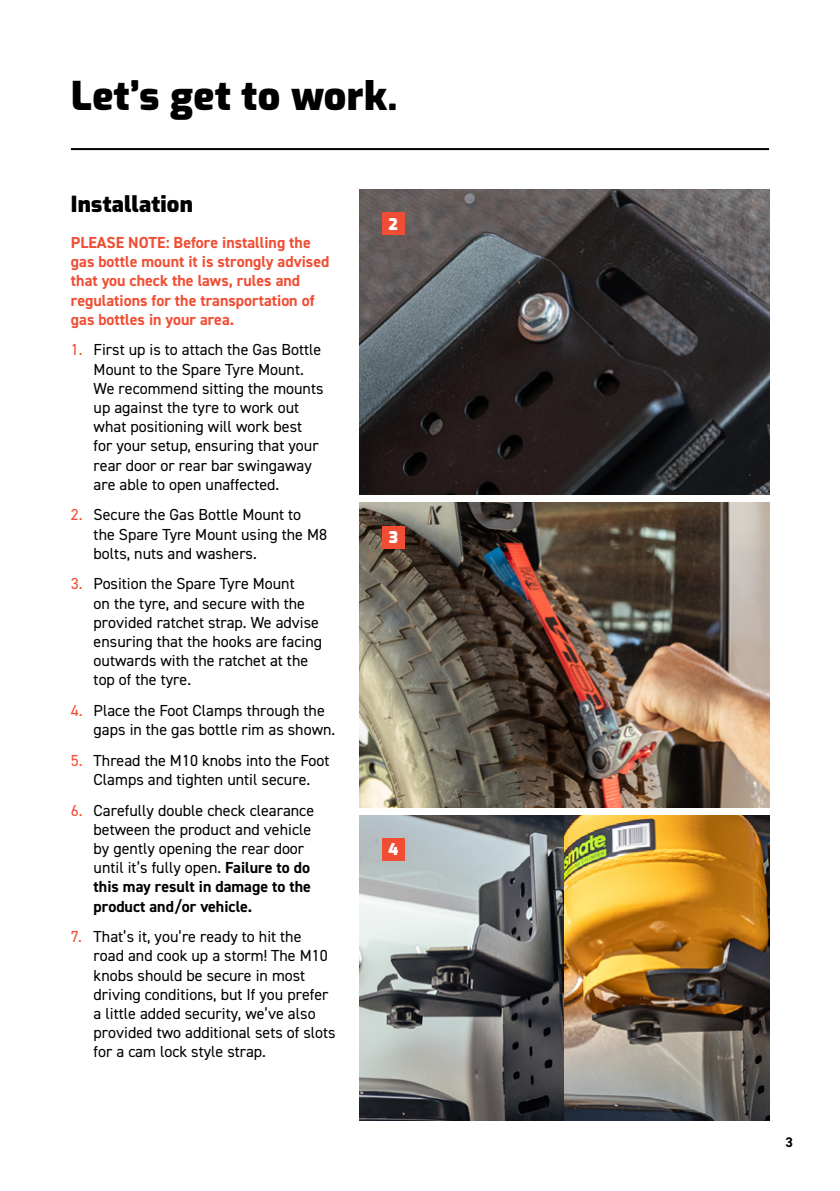
<style>
.page{position:relative;width:840px;height:1191px;background:#fff}
.page>*{position:absolute;margin:0;border:0;box-sizing:border-box;transform-origin:0 0}
.t1{font:900 39.2px "Exo";letter-spacing:.01em;color:#000}
.t2{font:900 22px "Exo";letter-spacing:.01em;color:#000}
.t3{font:16px/19.2px "DIN2014";color:#000}
.t4{font:700 16px/19.2px "DIN2014";color:#f04e34}
.t5{font:900 16px "Exo";color:#fff}
.t6{font:700 14px "DIN2014";color:#000}
.s1{color:#f04e34}
.s2{font-weight:700}
</style>
<div class="page">
<hr style="left:71px;top:148px;width:697px;height:2px;background:#000">
<img style="left:359px;top:815px;width:409px;height:305px">
<img style="left:359px;top:190px;width:409px;height:304px">
<img style="left:359px;top:503px;width:409px;height:304px">
<div style="left:382px;top:212px;width:22px;height:23px;background:#f04e34"></div>
<div style="left:382px;top:526px;width:22px;height:22px;background:#f04e34"></div>
<div style="left:382px;top:837px;width:22px;height:23px;background:#f04e34"></div>
<h1 class="t1" style="left:71px;top:68px;width:328px">Let’s get to work.</h1>
<h2 class="t2" style="left:71px;top:188px;width:123px">Installation</h2>
<p class="t4" style="left:71px;top:233px;width:260px">PLEASE NOTE: Before installing the gas bottle mount it is strongly advised that you check the laws, rules and regulations for the transportation of gas bottles in your area.</p>
<p class="t3" style="left:94px;top:340px;width:231px;text-indent:-23px"><span class="s1">1.</span> First up is to attach the Gas Bottle<br>Mount to the Spare Tyre Mount.<br>We recommend sitting the mounts up against the tyre to work out what positioning will work best for your setup, ensuring that your rear door or rear bar swingaway are able to open unaffected.</p>
<p class="t3" style="left:94px;top:505px;width:235px;text-indent:-23px"><span class="s1">2.</span> Secure the Gas Bottle Mount to<br>the Spare Tyre Mount using the M8 bolts, nuts and washers.</p>
<p class="t3" style="left:94px;top:574px;width:230px;text-indent:-23px"><span class="s1">3.</span> Position the Spare Tyre Mount<br>on the tyre, and secure with the provided ratchet strap. We advise ensuring that the hooks are facing outwards with the ratchet at the top of the tyre.</p>
<p class="t3" style="left:94px;top:700px;width:243px;text-indent:-23px"><span class="s1">4.</span> Place the Foot Clamps through the gaps in the gas bottle rim as shown.</p>
<p class="t3" style="left:71px;top:750px;width:260px;text-align:center"><span class="s1">5.</span> Thread the M10 knobs into the Foot<br>Clamps and tighten until secure.</p>
<p class="t3" style="left:94px;top:800px;width:222px;text-indent:-23px"><span class="s1">6.</span> Carefully double check clearance between the product and vehicle by gently opening the rear door until it’s fully open. <span class="s2">Failure to do this may result in damage to the product and/or vehicle.</span></p>
<p class="t3" style="left:94px;top:926px;width:243px;text-indent:-23px"><span class="s1">7.</span> That’s it, you’re ready to hit the road and cook up a storm! The M10 knobs should be secure in most driving conditions, but If you prefer a little added security, we’ve also provided two additional sets of slots for a cam lock style strap.</p>
<p class="t5" style="left:388px;top:212px;width:11px">2</p>
<p class="t5" style="left:388px;top:526px;width:11px">3</p>
<p class="t5" style="left:388px;top:837px;width:12px">4</p>
<p class="t6" style="left:785px;top:1132px;width:9px">3</p>
</div>
